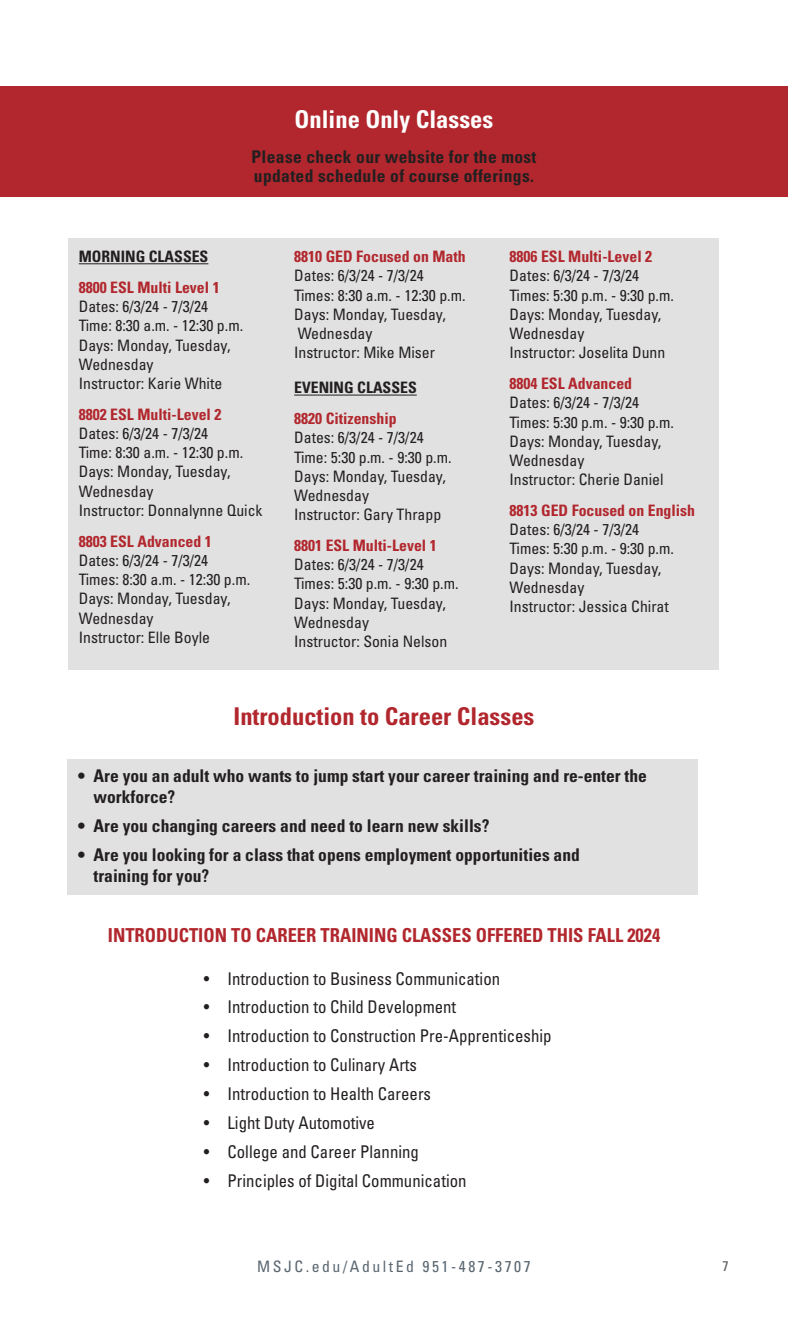
<style>
.page{position:relative;width:788px;height:1339px;background:#fff}
.page>*{position:absolute;margin:0;border:0;box-sizing:border-box;transform-origin:0 0}
.t1{font:700 condensed 24.5px "Univers LT Std";color:#b1272d}
.t2{font:700 condensed 24.5px "Univers LT Std";color:#fff}
.t3{font:700 condensed 19.25px "Univers LT Std";color:#b1272d;scale:.96 1}
.t4{font:condensed 17.5px "Univers LT Std";color:#231f20;scale:.96 1}
.t5{font:700 condensed 17.5px/21px "Univers LT Std";color:#231f20}
.t6{font:700 condensed 17.5px/18.4px "Univers LT Std";letter-spacing:.02em;color:#231f20}
.t7{font:condensed 15.75px "Univers LT Std";color:#231f20}
.t8{font:700 condensed 15.75px "Univers LT Std";color:#b1272d}
.t9{font:condensed 15.75px "Univers LT Std";letter-spacing:.16em;color:#5a6670}
.t10{font:700 condensed 15.75px "Univers LT Std";color:#231f20}
.t11{font:condensed 14px "Univers LT Std";color:#231f20}
</style>
<div class="page">
<div style="left:16px;top:87px;width:772px;height:110px;background:#b1272d"></div>
<div style="left:68px;top:238px;width:650px;height:431px;background:#e1e1e1"></div>
<div style="left:0;top:87px;width:772px;height:110px;background:#b1272d"></div>
<hr style="left:79px;top:263px;width:129px;height:1px;background:#231f20">
<hr style="left:294px;top:395px;width:123px;height:1px;background:#231f20">
<div style="left:68px;top:759px;width:630px;height:135px;background:#e1e1e1"></div>
<h2 class="t2" style="left:294px;top:104px;width:200px">Online Only Classes</h2>
<p class="t6" style="left:251px;top:148px;width:286px">Please check our website for the most updated schedule of course offerings.</p>
<p class="t10" style="left:79px;top:247px;width:131px">MORNING CLASSES</p>
<p class="t8" style="left:79px;top:278px;width:142px">8800 ESL Multi Level 1</p>
<p class="t7" style="left:79px;top:296px;width:131px">Dates: 6/3/24 - 7/3/24</p>
<p class="t7" style="left:79px;top:316px;width:166px">Time: 8:30 a.m. - 12:30 p.m.</p>
<p class="t7" style="left:79px;top:335px;width:153px">Days: Monday, Tuesday,</p>
<p class="t7" style="left:79px;top:354px;width:76px">Wednesday</p>
<p class="t7" style="left:79px;top:373px;width:145px">Instructor: Karie White</p>
<p class="t8" style="left:79px;top:404px;width:144px">8802 ESL Multi-Level 2</p>
<p class="t7" style="left:79px;top:423px;width:131px">Dates: 6/3/24 - 7/3/24</p>
<p class="t7" style="left:79px;top:443px;width:166px">Time: 8:30 a.m. - 12:30 p.m.</p>
<p class="t7" style="left:79px;top:462px;width:153px">Days: Monday, Tuesday,</p>
<p class="t7" style="left:79px;top:481px;width:76px">Wednesday</p>
<p class="t7" style="left:79px;top:500px;width:185px">Instructor: Donnalynne Quick</p>
<p class="t8" style="left:79px;top:531px;width:134px">8803 ESL Advanced 1</p>
<p class="t7" style="left:79px;top:550px;width:131px">Dates: 6/3/24 - 7/3/24</p>
<p class="t7" style="left:79px;top:569px;width:173px">Times: 8:30 a.m. - 12:30 p.m.</p>
<p class="t7" style="left:79px;top:589px;width:153px">Days: Monday, Tuesday,</p>
<p class="t7" style="left:79px;top:608px;width:76px">Wednesday</p>
<p class="t7" style="left:79px;top:627px;width:133px">Instructor: Elle Boyle</p>
<p class="t8" style="left:294px;top:247px;width:173px">8810 GED Focused on Math</p>
<p class="t7" style="left:294px;top:266px;width:131px">Dates: 6/3/24 - 7/3/24</p>
<p class="t7" style="left:294px;top:285px;width:173px">Times: 8:30 a.m. - 12:30 p.m.</p>
<p class="t7" style="left:294px;top:304px;width:153px">Days: Monday, Tuesday,</p>
<p class="t7" style="left:297px;top:324px;width:76px">Wednesday</p>
<p class="t7" style="left:294px;top:343px;width:142px">Instructor: Mike Miser</p>
<p class="t10" style="left:294px;top:378px;width:124px">EVENING CLASSES</p>
<p class="t8" style="left:294px;top:409px;width:104px">8820 Citizenship</p>
<p class="t7" style="left:294px;top:428px;width:131px">Dates: 6/3/24 - 7/3/24</p>
<p class="t7" style="left:294px;top:447px;width:159px">Time: 5:30 p.m. - 9:30 p.m.</p>
<p class="t7" style="left:294px;top:466px;width:153px">Days: Monday, Tuesday,</p>
<p class="t7" style="left:294px;top:485px;width:76px">Wednesday</p>
<p class="t7" style="left:294px;top:505px;width:148px">Instructor: Gary Thrapp</p>
<p class="t8" style="left:294px;top:536px;width:144px">8801 ESL Multi-Level 1</p>
<p class="t7" style="left:294px;top:555px;width:131px">Dates: 6/3/24 - 7/3/24</p>
<p class="t7" style="left:294px;top:574px;width:166px">Times: 5:30 p.m. - 9:30 p.m.</p>
<p class="t7" style="left:294px;top:593px;width:153px">Days: Monday, Tuesday,</p>
<p class="t7" style="left:294px;top:612px;width:76px">Wednesday</p>
<p class="t7" style="left:294px;top:632px;width:155px">Instructor: Sonia Nelson</p>
<p class="t8" style="left:509px;top:247px;width:144px">8806 ESL Multi-Level 2</p>
<p class="t7" style="left:509px;top:266px;width:131px">Dates: 6/3/24 - 7/3/24</p>
<p class="t7" style="left:509px;top:285px;width:166px">Times: 5:30 p.m. - 9:30 p.m.</p>
<p class="t7" style="left:509px;top:304px;width:153px">Days: Monday, Tuesday,</p>
<p class="t7" style="left:509px;top:324px;width:76px">Wednesday</p>
<p class="t7" style="left:509px;top:343px;width:157px">Instructor: Joselita Dunn</p>
<p class="t8" style="left:509px;top:374px;width:124px">8804 ESL Advanced</p>
<p class="t7" style="left:509px;top:393px;width:131px">Dates: 6/3/24 - 7/3/24</p>
<p class="t7" style="left:509px;top:412px;width:166px">Times: 5:30 p.m. - 9:30 p.m.</p>
<p class="t7" style="left:509px;top:431px;width:153px">Days: Monday, Tuesday,</p>
<p class="t7" style="left:509px;top:450px;width:76px">Wednesday</p>
<p class="t7" style="left:509px;top:470px;width:155px">Instructor: Cherie Daniel</p>
<p class="t8" style="left:509px;top:501px;width:187px">8813 GED Focused on English</p>
<p class="t7" style="left:509px;top:519px;width:131px">Dates: 6/3/24 - 7/3/24</p>
<p class="t7" style="left:509px;top:539px;width:166px">Times: 5:30 p.m. - 9:30 p.m.</p>
<p class="t7" style="left:509px;top:558px;width:153px">Days: Monday, Tuesday,</p>
<p class="t7" style="left:509px;top:577px;width:76px">Wednesday</p>
<p class="t7" style="left:509px;top:596px;width:161px">Instructor: Jessica Chirat</p>
<h2 class="t1" style="left:233px;top:701px;width:302px">Introduction to Career Classes</h2>
<p class="t5" style="left:94px;top:765px;width:555px;text-indent:-16px">• Are you an adult who wants to jump start your career training and re-enter the workforce?</p>
<p class="t5" style="left:78px;top:815px;width:413px">• Are you changing careers and need to learn new skills?</p>
<p class="t5" style="left:94px;top:844px;width:488px;text-indent:-16px">• Are you looking for a class that opens employment opportunities and training for you?</p>
<h3 class="t3" style="left:108px;top:924px;width:577px">INTRODUCTION TO CAREER TRAINING CLASSES OFFERED THIS FALL 2024</h3>
<p class="t4" style="left:204px;top:967px;width:310px">• Introduction to Business Communication</p>
<p class="t4" style="left:204px;top:996px;width:264px">• Introduction to Child Development</p>
<p class="t4" style="left:204px;top:1025px;width:363px">• Introduction to Construction Pre-Apprenticeship</p>
<p class="t4" style="left:204px;top:1054px;width:223px">• Introduction to Culinary Arts</p>
<p class="t4" style="left:204px;top:1083px;width:238px">• Introduction to Health Careers</p>
<p class="t4" style="left:204px;top:1111px;width:180px">• Light Duty Automotive</p>
<p class="t4" style="left:204px;top:1140px;width:225px">• College and Career Planning</p>
<p class="t4" style="left:204px;top:1169px;width:275px">• Principles of Digital Communication</p>
<p class="t9" style="left:257px;top:1256px;width:275px">MSJC.edu/AdultEd 951-487-3707</p>
<p class="t11" style="left:722px;top:1257px;width:8px">7</p>
</div>
